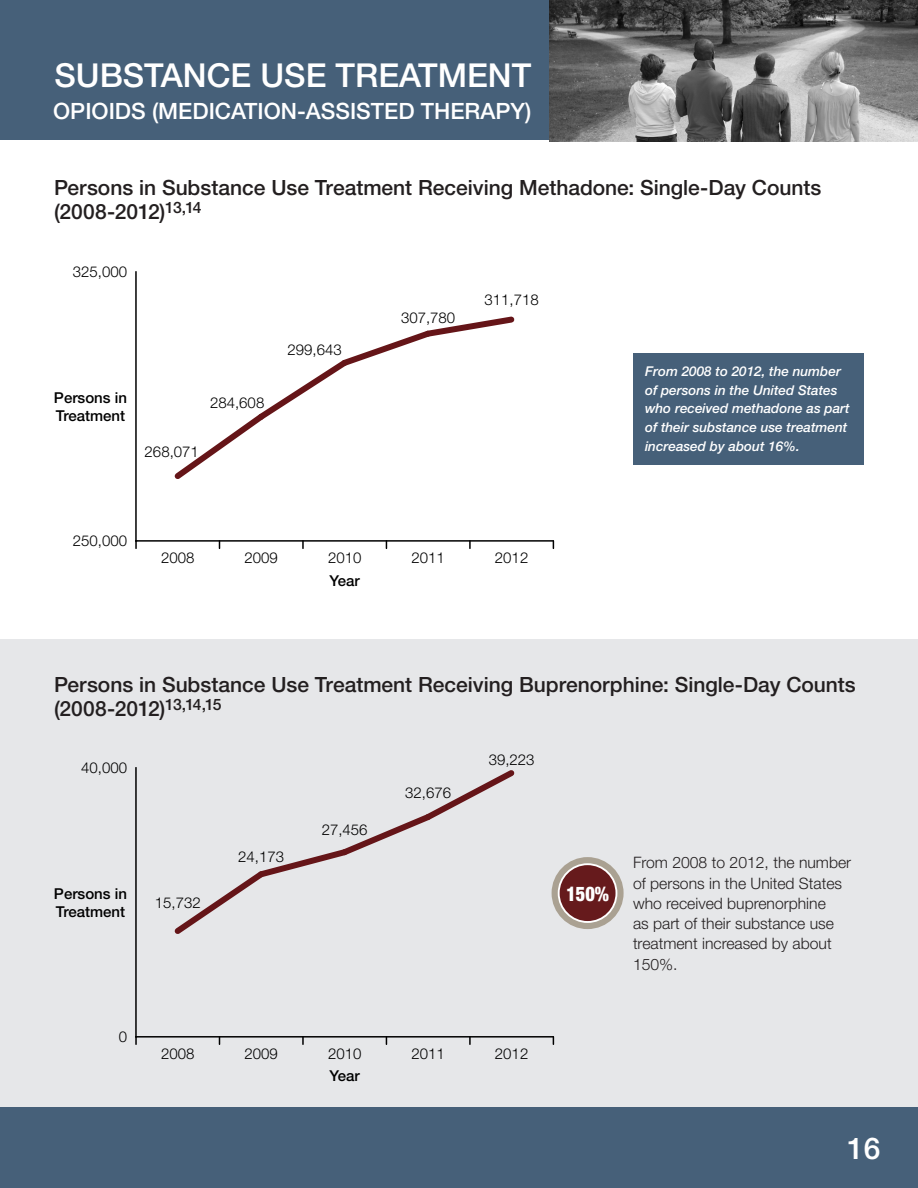
<style>
.page{position:relative;width:918px;height:1188px;background:#fff}
.page>*{position:absolute;margin:0;border:0;box-sizing:border-box;transform-origin:0 0}
.t1{font:500 33px "Helvetica Neue LT Std";color:#fff}
.t2{font:500 30px "Helvetica Neue LT Std";color:#fff}
.t3{font:500 22.5px "Helvetica Neue LT Std";color:#fff}
.t4{font:500 21px/24px "Helvetica Neue LT Std";color:#231f20}
.t5{font:900 condensed 20.25px "Helvetica Neue LT Std";color:#fff;scale:.9 1}
.t6{font:300 15.75px/20.2px "Helvetica Neue LT Std";color:#231f20}
.t7{font:300 15px "Helvetica Neue LT Std";color:#000}
.t8{font:500 15px/18px "Helvetica Neue LT Std";color:#000}
.t9{font:italic 500 13.5px/18.8px "Helvetica Neue LT Std";color:#fff}
</style>
<div class="page">
<div style="left:0;top:0;width:551px;height:140px;background:#466079"></div>
<div style="left:0;top:1107px;width:918px;height:81px;background:#466079"></div>
<img style="left:550px;top:0;width:368px;height:141px">
<svg style="left:135px;top:541px;width:2px;height:7px"></svg>
<svg style="left:302px;top:542px;width:2px;height:6px"></svg>
<svg style="left:469px;top:542px;width:2px;height:6px"></svg>
<hr style="left:136px;top:540px;width:417px;height:2px;background:#000">
<hr style="left:135px;top:272px;width:2px;height:269px;background:#000">
<svg style="left:174px;top:316px;width:341px;height:163px"></svg>
<div style="left:633px;top:353px;width:231px;height:111px;background:#466079"></div>
<div style="left:0;top:639px;width:918px;height:468px;background:#e6e7e9"></div>
<svg style="left:135px;top:1037px;width:2px;height:7px"></svg>
<svg style="left:302px;top:1038px;width:2px;height:6px"></svg>
<svg style="left:469px;top:1038px;width:2px;height:6px"></svg>
<hr style="left:136px;top:1036px;width:417px;height:2px;background:#000">
<hr style="left:135px;top:768px;width:2px;height:269px;background:#000">
<svg style="left:174px;top:770px;width:341px;height:164px"></svg>
<svg style="left:552px;top:857px;width:72px;height:72px"></svg>
<svg style="left:558px;top:863px;width:59px;height:60px"></svg>
<div style="left:560px;top:865px;width:56px;height:56px;background:#661a1c;border-radius:50%"></div>
<h1 class="t1" style="left:54px;top:56px;width:478px">SUBSTANCE USE TREATMENT</h1>
<h2 class="t3" style="left:53px;top:97px;width:480px">OPIOIDS (MEDICATION-ASSISTED THERAPY)</h2>
<p class="t4" style="left:54px;top:175px;width:769px">Persons in Substance Use Treatment Receiving Methadone: Single-Day Counts (2008-2012)<sup>13,14</sup></p>
<p class="t7" style="left:73px;top:263px;width:56px">325,000</p>
<p class="t8" style="left:54px;top:388px;width:75px">Persons in<br>Treatment</p>
<p class="t7" style="left:145px;top:442px;width:56px">268,071</p>
<p class="t7" style="left:210px;top:393px;width:56px">284,608</p>
<p class="t7" style="left:288px;top:340px;width:56px">299,643</p>
<p class="t7" style="left:401px;top:309px;width:56px">307,780</p>
<p class="t7" style="left:485px;top:291px;width:56px">311,718</p>
<p class="t7" style="left:73px;top:532px;width:56px">250,000</p>
<p class="t7" style="left:161px;top:549px;width:35px">2008</p>
<p class="t7" style="left:245px;top:549px;width:35px">2009</p>
<p class="t7" style="left:328px;top:549px;width:35px">2010</p>
<p class="t7" style="left:412px;top:549px;width:35px">2011</p>
<p class="t7" style="left:495px;top:549px;width:35px">2012</p>
<p class="t8" style="left:330px;top:571px;width:32px">Year</p>
<p class="t9" style="left:645px;top:362px;width:206px">From 2008 to 2012, the number of persons in the United States who received methadone as part of their substance use treatment increased by about 16%.</p>
<p class="t4" style="left:54px;top:673px;width:803px">Persons in Substance Use Treatment Receiving Buprenorphine: Single-Day Counts (2008-2012)<sup>13,14,15</sup></p>
<p class="t7" style="left:81px;top:759px;width:47px">40,000</p>
<p class="t7" style="left:238px;top:847px;width:47px">24,173</p>
<p class="t7" style="left:322px;top:821px;width:47px">27,456</p>
<p class="t7" style="left:405px;top:783px;width:47px">32,676</p>
<p class="t7" style="left:489px;top:750px;width:47px">39,223</p>
<p class="t8" style="left:54px;top:884px;width:75px">Persons in<br>Treatment</p>
<p class="t5" style="left:566px;top:881px;width:49px">150%</p>
<p class="t7" style="left:155px;top:894px;width:47px">15,732</p>
<p class="t6" style="left:633px;top:852px;width:220px">From 2008 to 2012, the number of persons in the United States who received buprenorphine<br>as part of their substance use treatment increased by about<br>150%.</p>
<p class="t7" style="left:119px;top:1028px;width:10px">0</p>
<p class="t7" style="left:161px;top:1045px;width:35px">2008</p>
<p class="t7" style="left:245px;top:1045px;width:35px">2009</p>
<p class="t7" style="left:328px;top:1045px;width:35px">2010</p>
<p class="t7" style="left:412px;top:1045px;width:35px">2011</p>
<p class="t7" style="left:495px;top:1045px;width:35px">2012</p>
<p class="t8" style="left:330px;top:1067px;width:32px">Year</p>
<h2 class="t2" style="left:847px;top:1130px;width:35px">16</h2>
</div>
